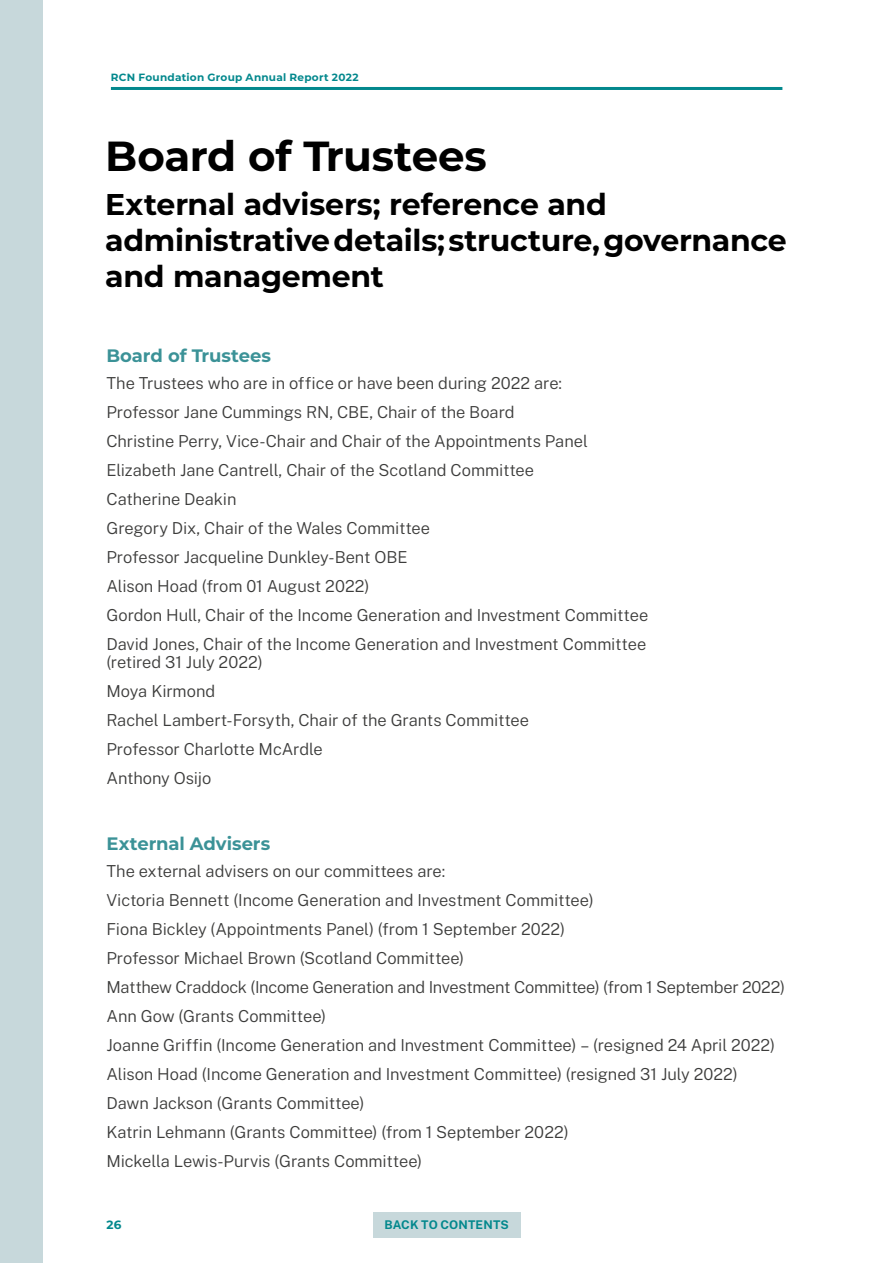
<style>
.page{position:relative;width:893px;height:1263px;background:#fff}
.page>*{position:absolute;margin:0;border:0;box-sizing:border-box;transform-origin:0 0}
.t1{font:700 42px "Montserrat";letter-spacing:-.01em;color:#000}
.t2{font:700 30px/36px "Montserrat";letter-spacing:-.01em;color:#000}
.t3{font:700 18px "Montserrat";letter-spacing:-.005em;color:#3b9297}
.t4{font:300 16.5px/29px "Public Sans";letter-spacing:-.005em;color:#3c3c3b}
.t5{font:700 12px "Public Sans";letter-spacing:.015em;color:#03888d}
.t6{font:700 12px "Montserrat";color:#03888d}
.t7{font:700 10.5px "Montserrat";letter-spacing:.025em;color:#03888d}
</style>
<div class="page">
<div style="left:0;top:0;width:43px;height:1263px;background:#c7d8db"></div>
<hr style="left:111px;top:87px;width:671px;height:3px;background:#03888d">
<div style="left:373px;top:1212px;width:147px;height:26px;background:#c7d8db"></div>
<p class="t7" style="left:111px;top:70px;width:249px">RCN Foundation Group Annual Report 2022</p>
<h1 class="t1" style="left:105px;top:126px;width:383px">Board of Trustees</h1>
<h2 class="t2" style="left:105px;top:184px;width:683px">External advisers; reference and administrative details; structure, governance and management</h2>
<p class="t3" style="left:106px;top:343px;width:166px">Board of Trustees</p>
<p class="t4" style="left:106px;top:367px;width:543px">The Trustees who are in office or have been during 2022 are:<br>Professor Jane Cummings RN, CBE, Chair of the Board<br>Christine Perry, Vice-Chair and Chair of the Appointments Panel Elizabeth Jane Cantrell, Chair of the Scotland Committee<br>Catherine Deakin<br>Gregory Dix, Chair of the Wales Committee<br>Professor Jacqueline Dunkley-Bent OBE<br>Alison Hoad (from 01 August 2022)<br>Gordon Hull, Chair of the Income Generation and Investment Committee David Jones, Chair of the Income Generation and Investment Committee</p>
<p class="t4" style="left:106px;top:647px;width:424px">(retired 31 July 2022)<br>Moya Kirmond<br>Rachel Lambert-Forsyth, Chair of the Grants Committee<br>Professor Charlotte McArdle<br>Anthony Osijo</p>
<p class="t3" style="left:106px;top:830px;width:165px">External Advisers</p>
<p class="t4" style="left:106px;top:855px;width:680px">The external advisers on our committees are:<br>Victoria Bennett (Income Generation and Investment Committee)<br>Fiona Bickley (Appointments Panel) (from 1 September 2022)<br>Professor Michael Brown (Scotland Committee)<br>Matthew Craddock (Income Generation and Investment Committee) (from 1 September 2022)<br>Ann Gow (Grants Committee)<br>Joanne Griffin (Income Generation and Investment Committee) – (resigned 24 April 2022)<br>Alison Hoad (Income Generation and Investment Committee) (resigned 31 July 2022)<br>Dawn Jackson (Grants Committee)<br>Katrin Lehmann (Grants Committee) (from 1 September 2022)<br>Mickella Lewis-Purvis (Grants Committee)</p>
<p class="t6" style="left:106px;top:1216px;width:16px">26</p>
<p class="t5" style="left:384px;top:1216px;width:126px">BACK TO CONTENTS</p>
</div>
